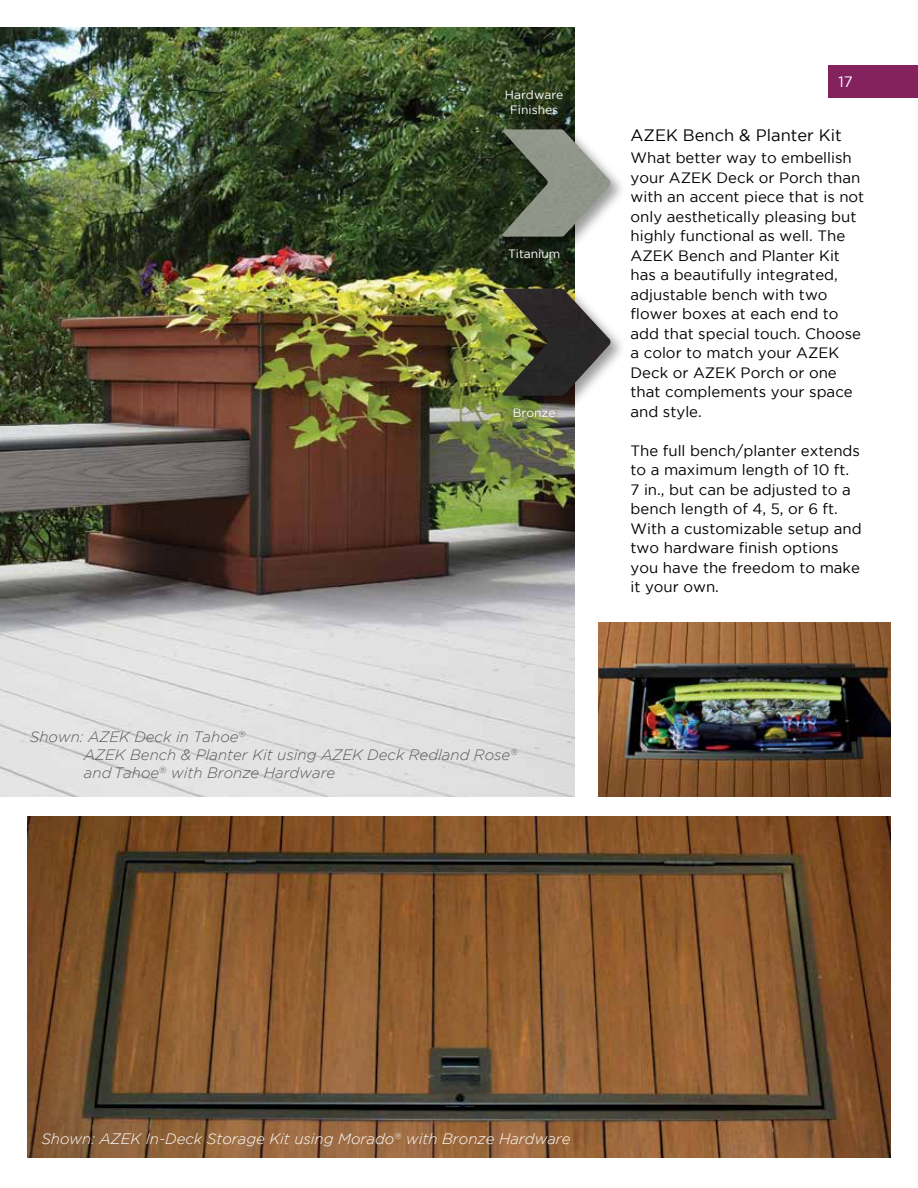
<style>
.page{position:relative;width:918px;height:1188px;background:#fff}
.page>*{position:absolute;margin:0;border:0;box-sizing:border-box;transform-origin:0 0}
.t1{font:16.5px "Gotham";color:#000}
.t2{font:15px/19.5px "Gotham";color:#000}
.t3{font:italic 300 15px/18px "Gotham";color:#58595b}
.t4{font:italic 300 15px "Gotham";color:#fff}
.t5{font:15px "Gotham";color:#fff}
.t6{font:12px/14.4px "Gotham";color:#fff;text-align:center}
</style>
<div class="page">
<img style="left:0;top:27px;width:575px;height:770px">
<img style="left:27px;top:816px;width:864px;height:342px">
<img style="left:598px;top:622px;width:293px;height:174px">
<div style="left:828px;top:65px;width:90px;height:32px;background:#84225e"></div>
<div style="left:499px;top:125px;width:127px;height:128px;background:#000;opacity:.4"></div>
<img style="left:502px;top:129px;width:109px;height:108px">
<div style="left:499px;top:284px;width:127px;height:128px;background:#000;opacity:.4"></div>
<img style="left:502px;top:289px;width:109px;height:107px">
<svg style="left:507px;top:408px;width:51px;height:13px"></svg>
<p class="t6" style="left:505px;top:88px;width:60px">Hardware<br>Finishes</p>
<p class="t6" style="left:508px;top:247px;width:54px">Titanium</p>
<p class="t6" style="left:513px;top:406px;width:44px">Bronze</p>
<p class="t3" style="left:84px;top:727px;width:435px;text-indent:-54px">Shown: AZEK Deck in Tahoe<sup>®<br></sup>AZEK Bench &amp; Planter Kit using AZEK Deck Redland Rose<sup>® </sup>and Tahoe<sup>®</sup> with Bronze Hardware</p>
<p class="t5" style="left:838px;top:73px;width:16px">17</p>
<p class="t1" style="left:631px;top:126px;width:213px">AZEK Bench &amp; Planter Kit</p>
<p class="t2" style="left:631px;top:148px;width:235px">What better way to embellish your AZEK Deck or Porch than with an accent piece that is not only aesthetically pleasing but highly functional as well. The<br>AZEK Bench and Planter Kit has a beautifully integrated, adjustable bench with two flower boxes at each end to add that special touch. Choose a color to match your AZEK<br>Deck or AZEK Porch or one that complements your space and style.</p>
<p class="t2" style="left:631px;top:441px;width:233px">The full bench/planter extends to a maximum length of 10 ft.<br>7 in., but can be adjusted to a bench length of 4, 5, or 6 ft.<br>With a customizable setup and two hardware finish options you have the freedom to make it your own.</p>
<p class="t4" style="left:41px;top:1130px;width:531px">Shown: AZEK In-Deck Storage Kit using Morado<sup>®</sup> with Bronze Hardware</p>
</div>
